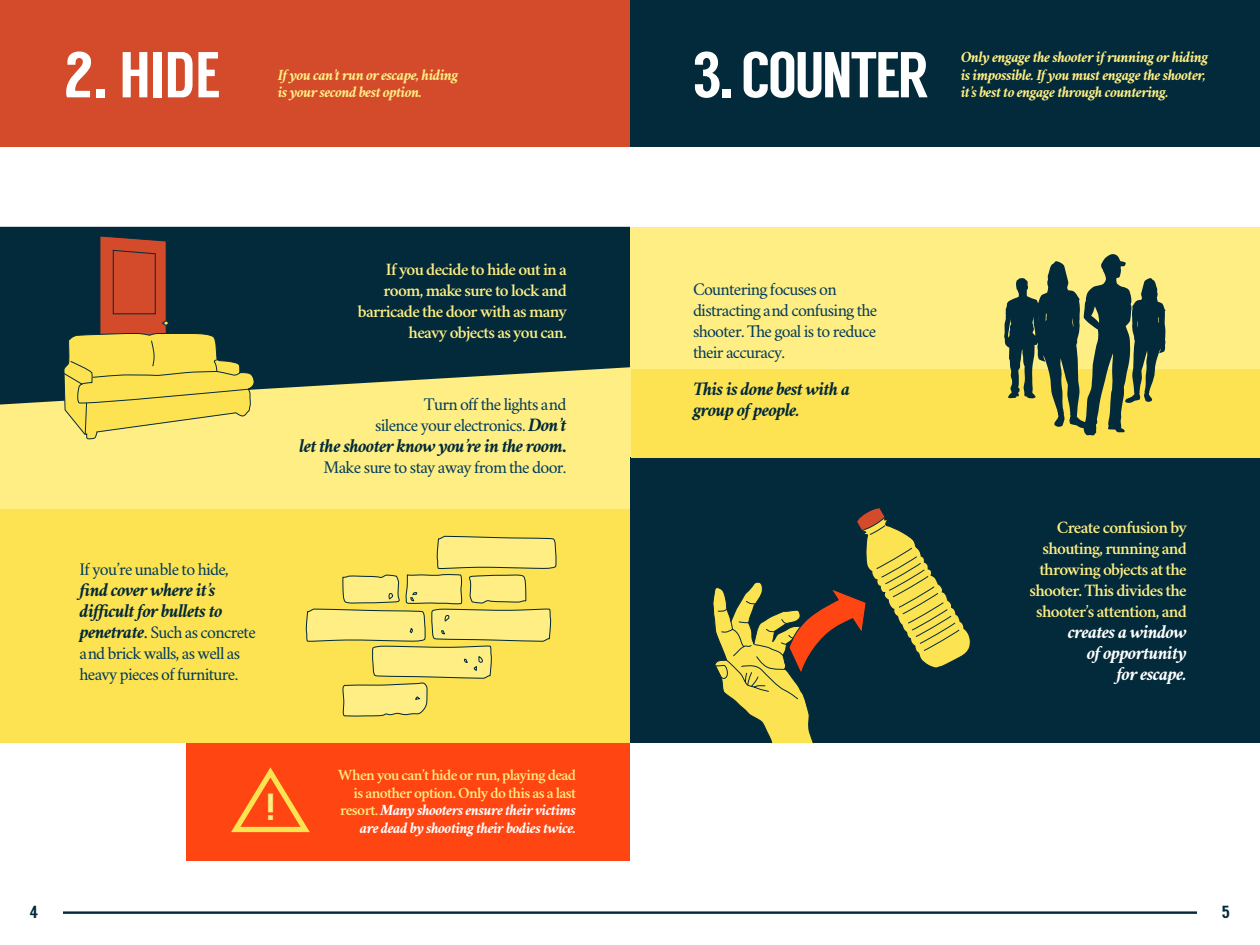
<style>
.page{position:relative;width:1260px;height:945px;background:#fff}
.page>*{position:absolute;margin:0;border:0;box-sizing:border-box;transform-origin:0 0}
.t1{font:64.75px "Langdon";letter-spacing:-.04em;color:#fff}
.t2{font:37.8px "Langdon";color:#ffee83}
.t3{font:italic 700 19.25px/21px "Crimson";letter-spacing:-.04em;color:#022a3a}
.t4{font:italic 700 19.25px/21px "Crimson";letter-spacing:-.04em;color:#fff;text-align:right}
.t5{font:17.5px/21px "Crimson";letter-spacing:-.04em;color:#003a5d}
.t6{font:600 17.5px/21px "Crimson";letter-spacing:-.04em;color:#ffee83;text-align:right}
.t7{font:17.5px "Langdon";color:#022a3a}
.t8{font:italic 700 15.75px/17.5px "Crimson";letter-spacing:-.04em;color:#ffee83}
.t9{font:600 15.75px/17.5px "Crimson";letter-spacing:-.04em;color:#ffee83;text-align:right}
.s1{font-weight:700;font-style:italic;font-size:19.25px;color:#022a3a}
.s2{font-size:19.25px;color:#022a3a}
.s3{font-style:normal}
.s4{font-weight:700;font-style:italic;color:#fff}
</style>
<div class="page">
<div style="left:0;top:228px;width:630px;height:282px;background:#ffee83"></div>
<div style="left:0;top:510px;width:630px;height:233px;background:#fde351"></div>
<div style="left:0;top:0;width:630px;height:146px;background:#d34b2b"></div>
<div style="left:630px;top:0;width:630px;height:146px;background:#022a3a"></div>
<div style="left:630px;top:227px;width:630px;height:231px;background:#ffee83"></div>
<div style="left:630px;top:458px;width:630px;height:285px;background:#022a3a"></div>
<div style="left:631px;top:369px;width:629px;height:89px;background:#fde351"></div>
<svg style="left:0;top:227px;width:630px;height:178px;background:#224343"></svg>
<svg style="left:62px;top:235px;width:193px;height:205px;background:#938446"></svg>
<svg style="left:305px;top:535px;width:252px;height:182px"></svg>
<svg style="left:1004px;top:254px;width:162px;height:182px"></svg>
<svg style="left:713px;top:508px;width:258px;height:236px"></svg>
<div style="left:186px;top:743px;width:444px;height:117px;background:#ff4612"></div>
<svg style="left:231px;top:767px;width:79px;height:66px"></svg>
<hr style="left:63px;top:911px;width:567px;height:3px;background:#022a3a">
<hr style="left:630px;top:911px;width:567px;height:3px;background:#022a3a">
<h1 class="t1" style="left:64px;top:37px;width:158px">2. HIDE</h1>
<p class="t8" style="left:278px;top:65px;width:182px">If you can’t run or escape, hiding is your second best option.</p>
<p class="t5" style="left:80px;top:558px;width:151px">If you’re unable to hide,</p>
<p class="t3" style="left:80px;top:578px;width:145px">find cover where it’s difficult for bullets to</p>
<p class="t5" style="left:80px;top:621px;width:178px"><span class="s1">penetrate</span><span class="s2">.</span> Such as concrete and brick walls, as well as heavy pieces of furniture.</p>
<p class="t6" style="left:358px;top:258px;width:211px">If you decide to hide out in a room, make sure to lock and barricade the door with as many heavy objects as you can.</p>
<p class="t5" style="left:375px;top:393px;width:193px;text-align:right">Turn off the lights and<br>silence your electronics. <span class="s1">Don’t</span></p>
<p class="t3" style="left:299px;top:435px;width:269px">let the shooter know you’re in the room<span class="s3">.</span></p>
<p class="t5" style="left:324px;top:456px;width:244px">Make sure to stay away from the door.</p>
<h2 class="t2" style="left:266px;top:785px;width:10px">!</h2>
<p class="t9" style="left:338px;top:765px;width:239px">When you can’t hide or run, playing dead is another option. Only do this as a last resort. <span class="s4">Many shooters ensure their victims are dead by shooting their bodies twice.</span></p>
<h1 class="t1" style="left:693px;top:37px;width:237px">3. COUNTER</h1>
<p class="t8" style="left:961px;top:48px;width:249px">Only engage the shooter if running or hiding is impossible. If you must engage the shooter, it’s best to engage through countering.</p>
<p class="t5" style="left:693px;top:278px;width:186px">Countering focuses on distracting and confusing the shooter. The goal is to reduce their accuracy.</p>
<p class="t3" style="left:693px;top:377px;width:159px">This is done best with a group of people.</p>
<p class="t6" style="left:1030px;top:516px;width:159px">Create confusion by shouting, running and throwing objects at the shooter. This divides the shooter’s attention, and</p>
<p class="t4" style="left:1068px;top:621px;width:121px">creates a window of opportunity for escape.</p>
<p class="t7" style="left:30px;top:902px;width:10px">4</p>
<p class="t7" style="left:1222px;top:902px;width:10px">5</p>
</div>
